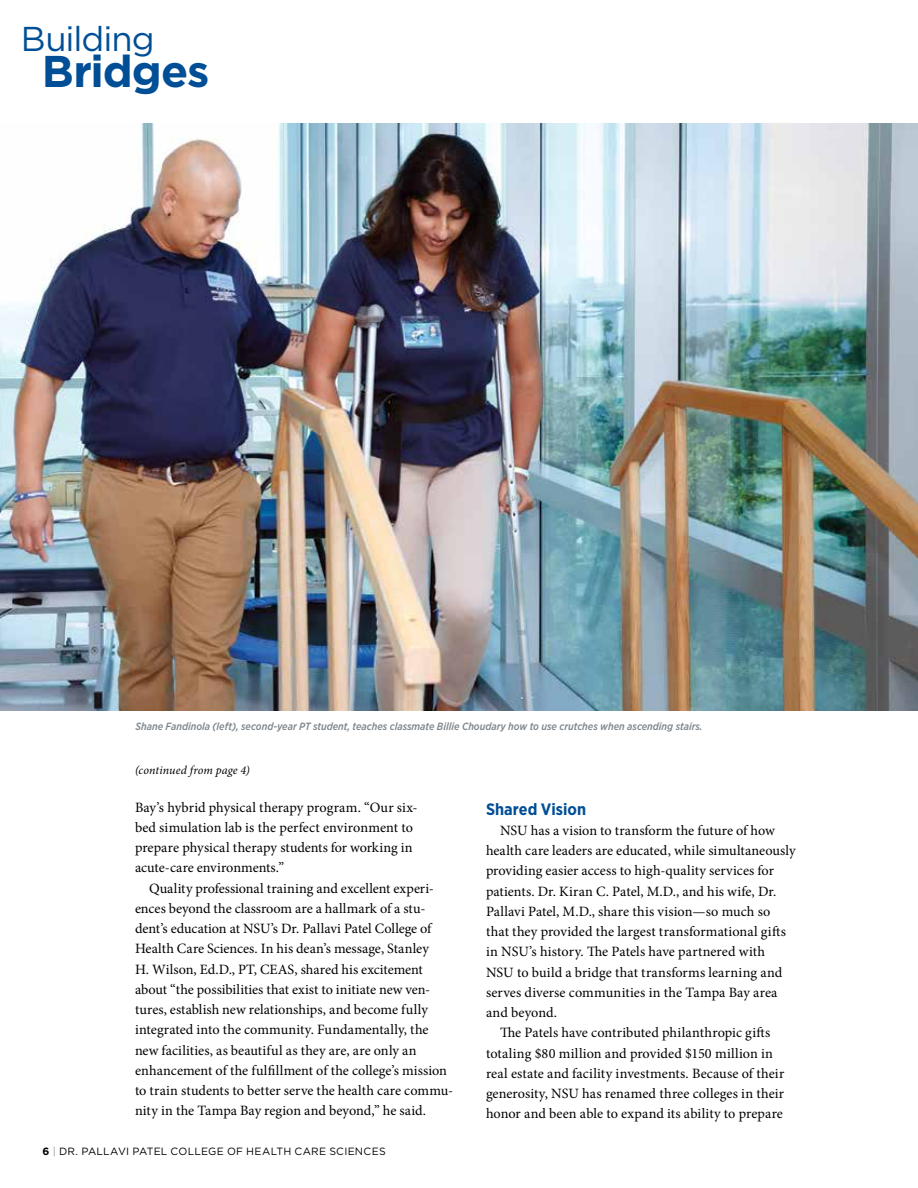
<style>
.page{position:relative;width:918px;height:1188px;background:#fff}
.page>*{position:absolute;margin:0;border:0;box-sizing:border-box;transform-origin:0 0}
.t1{font:700 44.4px "Gotham";letter-spacing:-.025em;color:#004e96}
.t2{font:34.5px "Gotham";letter-spacing:-.03em;color:#004e96}
.t3{font:700 16.5px "Gotham Narrow";color:#004e96}
.t4{font:14.25px/20.2px "Minion Pro";letter-spacing:.005em;color:#000}
.t5{font:italic 12px "Minion Pro";letter-spacing:.01em;color:#000}
.t6{font:italic 500 10.5px "Gotham Narrow";color:#7e868c}
.t7{font:10.5px "Gotham";letter-spacing:.025em;color:#000}
.s1{font-weight:700}
.s2{color:#939598}
</style>
<div class="page">
<img style="left:0;top:123px;width:918px;height:588px">
<h2 class="t2" style="left:21px;top:17px;width:135px">Building</h2>
<h1 class="t1" style="left:42px;top:42px;width:169px">Bridges</h1>
<p class="t6" style="left:135px;top:720px;width:569px">Shane Fandinola (left), second-year PT student, teaches classmate Billie Choudary how to use crutches when ascending stairs.</p>
<p class="t5" style="left:135px;top:762px;width:116px">(continued from page 4)</p>
<p class="t4" style="left:135px;top:797px;width:284px">Bay’s hybrid physical therapy program. “Our six&shy;bed simulation lab is the perfect environment to prepare physical therapy students for working in acute-care environments.”</p>
<p class="t4" style="left:135px;top:878px;width:320px;text-indent:14px">Quality professional training and excellent experi&shy;ences beyond the classroom are a hallmark of a stu&shy;dent’s education at NSU’s Dr. Pallavi Patel College of Health Care Sciences. In his dean’s message, Stanley<br>H. Wilson, Ed.D., PT, CEAS, shared his excitement about “the possibilities that exist to initiate new ven&shy;tures, establish new relationships, and become fully integrated into the community. Fundamentally, the new facilities, as beautiful as they are, are only an enhancement of the fulfillment of the college’s mission to train students to better serve the health care commu&shy;nity in the Tampa Bay region and beyond,” he said.</p>
<p class="t7" style="left:43px;top:1145px;width:345px"><span class="s1">6</span> <span class="s2">|</span> DR. PALLAVI PATEL COLLEGE OF HEALTH CARE SCIENCES</p>
<p class="t3" style="left:486px;top:798px;width:102px">Shared Vision</p>
<p class="t4" style="left:500px;top:820px;width:276px">NSU has a vision to transform the future of how</p>
<p class="t4" style="left:486px;top:840px;width:311px">health care leaders are educated, while simultaneously</p>
<p class="t4" style="left:486px;top:861px;width:290px">providing easier access to high-quality services for</p>
<p class="t4" style="left:486px;top:881px;width:292px">patients. Dr. Kiran C. Patel, M.D., and his wife, Dr.</p>
<p class="t4" style="left:486px;top:901px;width:286px">Pallavi Patel, M.D., share this vision—so much so</p>
<p class="t4" style="left:486px;top:921px;width:302px">that they provided the largest transformational gifts</p>
<p class="t4" style="left:486px;top:942px;width:281px">in NSU’s history. The Patels have partnered with</p>
<p class="t4" style="left:486px;top:962px;width:298px">NSU to build a bridge that transforms learning and</p>
<p class="t4" style="left:486px;top:982px;width:293px">serves diverse communities in the Tampa Bay area</p>
<p class="t4" style="left:486px;top:1002px;width:73px">and beyond.</p>
<p class="t4" style="left:500px;top:1023px;width:272px">The Patels have contributed philanthropic gifts</p>
<p class="t4" style="left:486px;top:1043px;width:289px">totaling $80 million and provided $150 million in</p>
<p class="t4" style="left:486px;top:1063px;width:300px">real estate and facility investments. Because of their</p>
<p class="t4" style="left:486px;top:1083px;width:300px">generosity, NSU has renamed three colleges in their</p>
<p class="t4" style="left:486px;top:1104px;width:299px">honor and been able to expand its ability to prepare</p>
</div>
